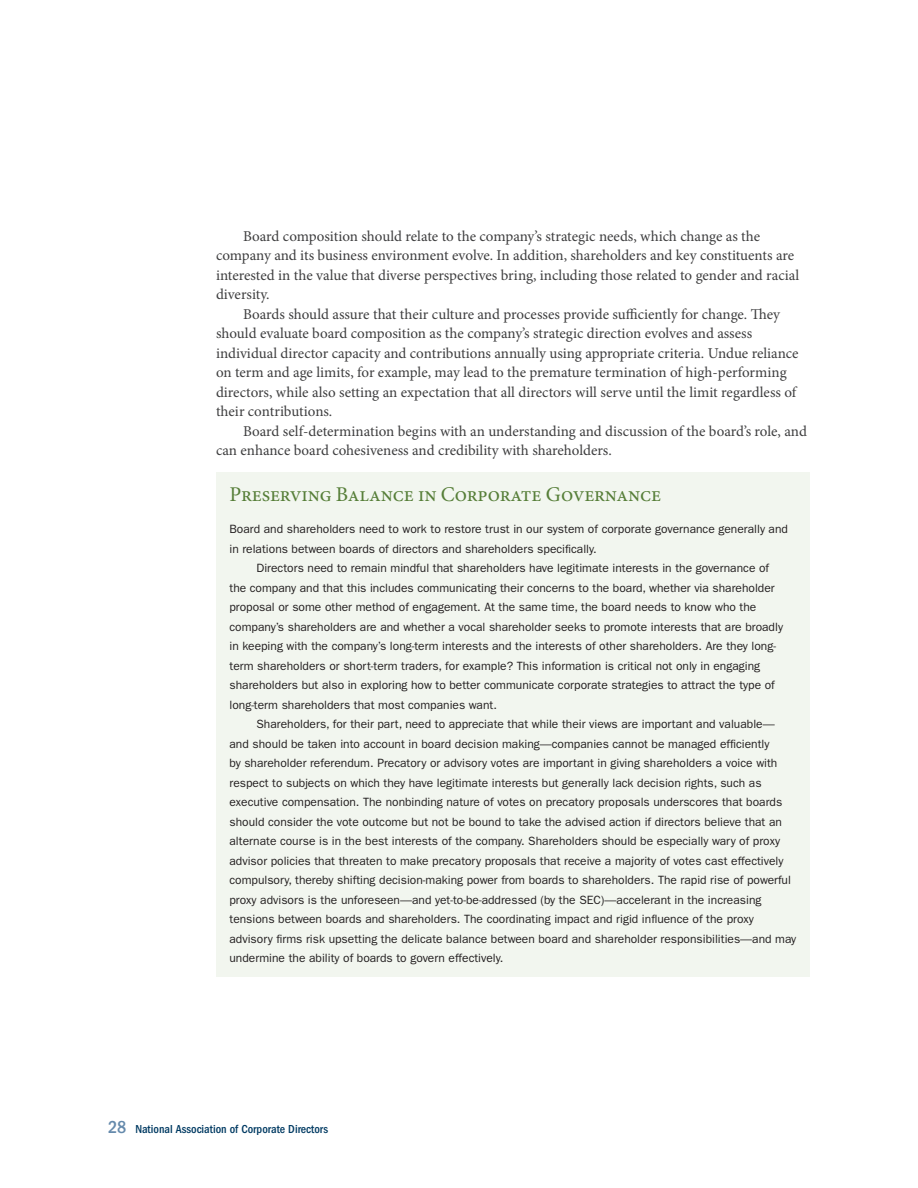
<style>
.page{position:relative;width:918px;height:1188px;background:#fff}
.page>*{position:absolute;margin:0;border:0;box-sizing:border-box;transform-origin:0 0}
.Hed{font:21px "Minion Pro";letter-spacing:-.01em;color:#567e38}
.BODY_TEXT{font:15px/19.5px "Minion Pro";letter-spacing:.005em;color:#3e3e3f}
.BODY_TEXT-2{font:12px/19.5px "ITC Franklin Gothic Std";color:#231f20}
.t1{font:500 condensed 12px "ITC Franklin Gothic Std";color:#003a62}
.s1{font-size:18px;color:#658aac}
</style>
<div class="page">
<div style="left:216px;top:472px;width:594px;height:505px;background:#f2f6ef"></div>
<p class="BODY_TEXT" style="left:216px;top:226px;width:585px;text-indent:27px">Board composition should relate to the company’s strategic needs, which change as the company and its business environment evolve. In addition, shareholders and key constituents are interested in the value that diverse perspectives bring, including those related to gender and racial diversity.</p>
<p class="BODY_TEXT" style="left:216px;top:304px;width:584px;text-indent:27px">Boards should assure that their culture and processes provide sufficiently for change. They should evaluate board composition as the company’s strategic direction evolves and assess individual director capacity and contributions annually using appropriate criteria. Undue reliance on term and age limits, for example, may lead to the premature termination of high-performing directors, while also setting an expectation that all directors will serve until the limit regardless of their contributions.</p>
<p class="BODY_TEXT" style="left:216px;top:421px;width:592px;text-indent:27px">Board self-determination begins with an understanding and discussion of the board’s role, and can enhance board cohesiveness and credibility with shareholders.</p>
<p class="Hed" style="left:230px;top:480px;width:433px">Preserving Balance in Corporate Governance</p>
<p class="BODY_TEXT-2" style="left:230px;top:520px;width:560px">Board and shareholders need to work to restore trust in our system of corporate governance generally and in relations between boards of directors and shareholders specifically.</p>
<p class="BODY_TEXT-2" style="left:230px;top:559px;width:555px;text-indent:27px">Directors need to remain mindful that shareholders have legitimate interests in the governance of the company and that this includes communicating their concerns to the board, whether via shareholder proposal or some other method of engagement. At the same time, the board needs to know who the company’s shareholders are and whether a vocal shareholder seeks to promote interests that are broadly in keeping with the company’s long-term interests and the interests of other shareholders. Are they long&shy;term shareholders or short-term traders, for example? This information is critical not only in engaging shareholders but also in exploring how to better communicate corporate strategies to attract the type of long-term shareholders that most companies want.</p>
<p class="BODY_TEXT-2" style="left:230px;top:715px;width:568px;text-indent:27px">Shareholders, for their part, need to appreciate that while their views are important and valuable— and should be taken into account in board decision making—companies cannot be managed efficiently<br>by shareholder referendum. Precatory or advisory votes are important in giving shareholders a voice with respect to subjects on which they have legitimate interests but generally lack decision rights, such as executive compensation. The nonbinding nature of votes on precatory proposals underscores that boards should consider the vote outcome but not be bound to take the advised action if directors believe that an alternate course is in the best interests of the company. Shareholders should be especially wary of proxy advisor policies that threaten to make precatory proposals that receive a majority of votes cast effectively compulsory, thereby shifting decision-making power from boards to shareholders. The rapid rise of powerful proxy advisors is the unforeseen—and yet-to-be-addressed (by the SEC)—accelerant in the increasing tensions between boards and shareholders. The coordinating impact and rigid influence of the proxy advisory firms risk upsetting the delicate balance between board and shareholder responsibilities—and may undermine the ability of boards to govern effectively.</p>
<p class="t1" style="left:108px;top:1122px;width:222px"><span class="s1">28</span> National Association of Corporate Directors</p>
</div>
